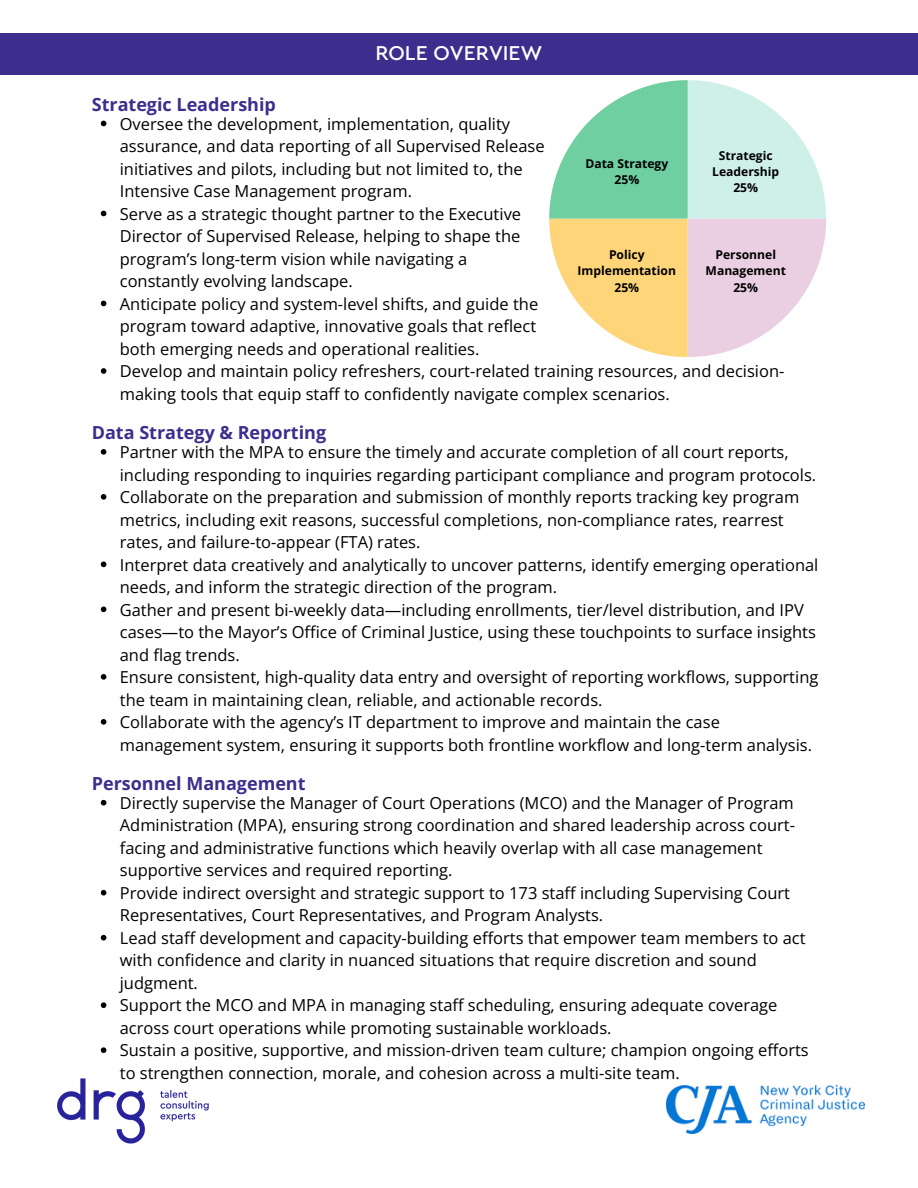
<style>
.page{position:relative;width:918px;height:1188px;background:#fff}
.page>*{position:absolute;margin:0;border:0;box-sizing:border-box;transform-origin:0 0}
.t1{font:500 21px "Cera Pro";color:#fff}
.t2{font:700 18px "Open Sans";color:#3d2e8e}
.t3{font:16.5px/22.5px "Open Sans";color:#000}
.t4{font:700 12.15px/16.2px "Open Sans";color:#000;text-align:center}
</style>
<div class="page">
<div style="left:0;top:33px;width:918px;height:42px;background:#3d2e8e"></div>
<img style="left:57px;top:1078px;width:152px;height:66px">
<svg style="left:101px;top:121px;width:5px;height:5px"></svg>
<svg style="left:101px;top:211px;width:5px;height:5px"></svg>
<svg style="left:101px;top:301px;width:5px;height:5px"></svg>
<svg style="left:549px;top:80px;width:277px;height:277px"></svg>
<svg style="left:101px;top:449px;width:5px;height:6px"></svg>
<svg style="left:101px;top:494px;width:5px;height:6px"></svg>
<svg style="left:101px;top:562px;width:5px;height:5px"></svg>
<svg style="left:101px;top:607px;width:5px;height:5px"></svg>
<svg style="left:101px;top:674px;width:5px;height:6px"></svg>
<svg style="left:101px;top:719px;width:5px;height:6px"></svg>
<svg style="left:101px;top:800px;width:5px;height:6px"></svg>
<svg style="left:101px;top:890px;width:5px;height:6px"></svg>
<svg style="left:101px;top:935px;width:5px;height:6px"></svg>
<svg style="left:101px;top:1002px;width:5px;height:6px"></svg>
<svg style="left:101px;top:1047px;width:5px;height:6px"></svg>
<img style="left:666px;top:1086px;width:198px;height:48px">
<svg style="left:101px;top:368px;width:5px;height:6px"></svg>
<h1 class="t1" style="left:375px;top:43px;width:169px">ROLE OVERVIEW</h1>
<p class="t2" style="left:92px;top:91px;width:186px">Strategic Leadership</p>
<p class="t3" style="left:120px;top:112px;width:426px">Oversee the development, implementation, quality assurance, and data reporting of all Supervised Release initiatives and pilots, including but not limited to, the Intensive Case Management program.</p>
<p class="t3" style="left:120px;top:202px;width:403px">Serve as a strategic thought partner to the Executive Director of Supervised Release, helping to shape the program’s long-term vision while navigating a constantly evolving landscape.</p>
<p class="t3" style="left:120px;top:292px;width:420px">Anticipate policy and system-level shifts, and guide the program toward adaptive, innovative goals that reflect both emerging needs and operational realities.</p>
<p class="t4" style="left:585px;top:155px;width:84px">Data Strategy</p>
<p class="t4" style="left:614px;top:171px;width:26px">25%</p>
<p class="t4" style="left:578px;top:246px;width:100px">Policy<br>Implementation</p>
<p class="t4" style="left:614px;top:279px;width:26px">25%</p>
<p class="t4" style="left:712px;top:147px;width:69px">Strategic<br>Leadership</p>
<p class="t4" style="left:733px;top:179px;width:26px">25%</p>
<p class="t4" style="left:706px;top:246px;width:82px">Personnel<br>Management</p>
<p class="t4" style="left:733px;top:279px;width:26px">25%</p>
<p class="t3" style="left:120px;top:360px;width:666px">Develop and maintain policy refreshers, court-related training resources, and decision&shy;making tools that equip staff to confidently navigate complex scenarios.</p>
<p class="t2" style="left:92px;top:420px;width:236px">Data Strategy &amp; Reporting</p>
<h2 class="t3" style="left:120px;top:440px;width:698px">Partner with the MPA to ensure the timely and accurate completion of all court reports, including responding to inquiries regarding participant compliance and program protocols.</h2>
<p class="t3" style="left:120px;top:485px;width:681px">Collaborate on the preparation and submission of monthly reports tracking key program metrics, including exit reasons, successful completions, non-compliance rates, rearrest rates, and failure-to-appear (FTA) rates.</p>
<p class="t3" style="left:120px;top:553px;width:700px">Interpret data creatively and analytically to uncover patterns, identify emerging operational needs, and inform the strategic direction of the program.</p>
<p class="t3" style="left:120px;top:598px;width:698px">Gather and present bi-weekly data—including enrollments, tier/level distribution, and IPV cases—to the Mayor’s Office of Criminal Justice, using these touchpoints to surface insights and flag trends.</p>
<p class="t3" style="left:120px;top:665px;width:700px">Ensure consistent, high-quality data entry and oversight of reporting workflows, supporting the team in maintaining clean, reliable, and actionable records.</p>
<p class="t3" style="left:120px;top:710px;width:694px">Collaborate with the agency’s IT department to improve and maintain the case management system, ensuring it supports both frontline workflow and long-term analysis.</p>
<p class="t2" style="left:92px;top:771px;width:215px">Personnel Management</p>
<h2 class="t3" style="left:120px;top:791px;width:677px">Directly supervise the Manager of Court Operations (MCO) and the Manager of Program Administration (MPA), ensuring strong coordination and shared leadership across court&shy;facing and administrative functions which heavily overlap with all case management supportive services and required reporting.</h2>
<p class="t3" style="left:120px;top:881px;width:672px">Provide indirect oversight and strategic support to 173 staff including Supervising Court<br>Representatives, Court Representatives, and Program Analysts.</p>
<p class="t3" style="left:120px;top:926px;width:687px">Lead staff development and capacity-building efforts that empower team members to act with confidence and clarity in nuanced situations that require discretion and sound judgment.</p>
<p class="t3" style="left:120px;top:994px;width:659px">Support the MCO and MPA in managing staff scheduling, ensuring adequate coverage across court operations while promoting sustainable workloads.</p>
<p class="t3" style="left:120px;top:1039px;width:690px">Sustain a positive, supportive, and mission-driven team culture; champion ongoing efforts to strengthen connection, morale, and cohesion across a multi-site team.</p>
</div>
